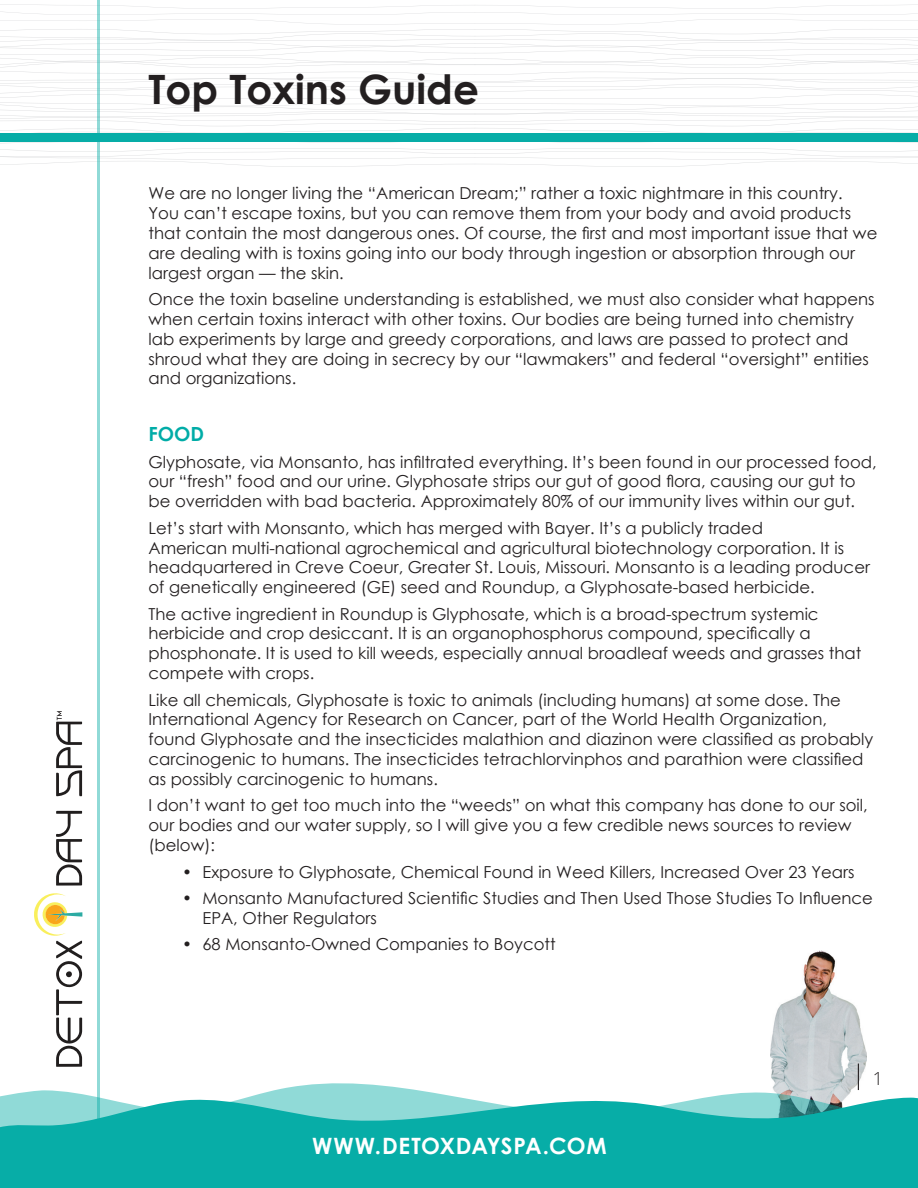
<style>
.page{position:relative;width:918px;height:1188px;background:#fff}
.page>*{position:absolute;margin:0;border:0;box-sizing:border-box;transform-origin:0 0}
.t1{font:700 40.5px "Century Gothic";color:#231f20}
.t2{font:700 22.5px "Century Gothic";letter-spacing:.02em;color:#fff}
.t3{font:700 19.5px "Century Gothic";color:#00aca7}
.t4{font:300 18px "Open Sans";color:#231f20}
.t5{font:16.5px/19.8px "Century Gothic";color:#231f20}
</style>
<div class="page">
<img style="left:770px;top:951px;width:96px;height:132px">
<svg style="left:0;top:4px;width:918px;height:163px"></svg>
<svg style="left:858px;top:1064px;width:1px;height:19px"></svg>
<svg style="left:299px;top:1083px;width:560px;height:3px"></svg>
<svg style="left:0;top:1086px;width:918px;height:59px;fill:#07ada7"></svg>
<div style="left:0;top:1145px;width:918px;height:43px;background:#07ada7"></div>
<hr style="left:97px;top:0;width:3px;height:1188px;background:#07ada7">
<div style="left:1px;top:134px;width:917px;height:8px;background:#07ada7"></div>
<svg style="left:34px;top:893px;width:48px;height:174px"></svg>
<svg style="left:56px;top:811px;width:26px;height:75px"></svg>
<svg style="left:56px;top:711px;width:26px;height:85px"></svg>
<p class="t1" style="left:148px;top:58px;width:332px">Top Toxins Guide</p>
<p class="t5" style="left:148px;top:183px;width:730px">We are no longer living the “American Dream;” rather a toxic nightmare in this country.<br>You can’t escape toxins, but you can remove them from your body and avoid products that contain the most dangerous ones. Of course, the first and most important issue that we are dealing with is toxins going into our body through ingestion or absorption through our largest organ — the skin.</p>
<p class="t5" style="left:148px;top:289px;width:728px">Once the toxin baseline understanding is established, we must also consider what happens when certain toxins interact with other toxins. Our bodies are being turned into chemistry lab experiments by large and greedy corporations, and laws are passed to protect and shroud what they are doing in secrecy by our “lawmakers” and federal “oversight” entities and organizations.</p>
<p class="t3" style="left:148px;top:419px;width:57px">FOOD</p>
<p class="t5" style="left:148px;top:451px;width:730px">Glyphosate, via Monsanto, has infiltrated everything. It’s been found in our processed food, our “fresh” food and our urine. Glyphosate strips our gut of good flora, causing our gut to be overridden with bad bacteria. Approximately 80% of our immunity lives within our gut.</p>
<p class="t5" style="left:148px;top:518px;width:723px">Let’s start with Monsanto, which has merged with Bayer. It’s a publicly traded<br>American multi-national agrochemical and agricultural biotechnology corporation. It is headquartered in Creve Coeur, Greater St. Louis, Missouri. Monsanto is a leading producer of genetically engineered (GE) seed and Roundup, a Glyphosate-based herbicide.</p>
<p class="t5" style="left:148px;top:604px;width:714px">The active ingredient in Roundup is Glyphosate, which is a broad-spectrum systemic herbicide and crop desiccant. It is an organophosphorus compound, specifically a phosphonate. It is used to kill weeds, especially annual broadleaf weeds and grasses that compete with crops.</p>
<p class="t5" style="left:148px;top:690px;width:726px">Like all chemicals, Glyphosate is toxic to animals (including humans) at some dose. The International Agency for Research on Cancer, part of the World Health Organization, found Glyphosate and the insecticides malathion and diazinon were classified as probably carcinogenic to humans. The insecticides tetrachlorvinphos and parathion were classified as possibly carcinogenic to humans.</p>
<p class="t5" style="left:148px;top:795px;width:721px">I don’t want to get too much into the “weeds” on what this company has done to our soil, our bodies and our water supply, so I will give you a few credible news sources to review (below):</p>
<p class="t5" style="left:182px;top:861px;width:674px">• Exposure to Glyphosate, Chemical Found in Weed Killers, Increased Over 23 Years</p>
<p class="t5" style="left:202px;top:888px;width:672px;text-indent:-20px">• Monsanto Manufactured Scientific Studies and Then Used Those Studies To Influence<br>EPA, Other Regulators</p>
<p class="t5" style="left:182px;top:934px;width:375px">• 68 Monsanto-Owned Companies to Boycott</p>
<p class="t2" style="left:312px;top:1128px;width:296px">WWW.DETOXDAYSPA.COM</p>
<p class="t4" style="left:873px;top:1066px;width:12px">1</p>
</div>
